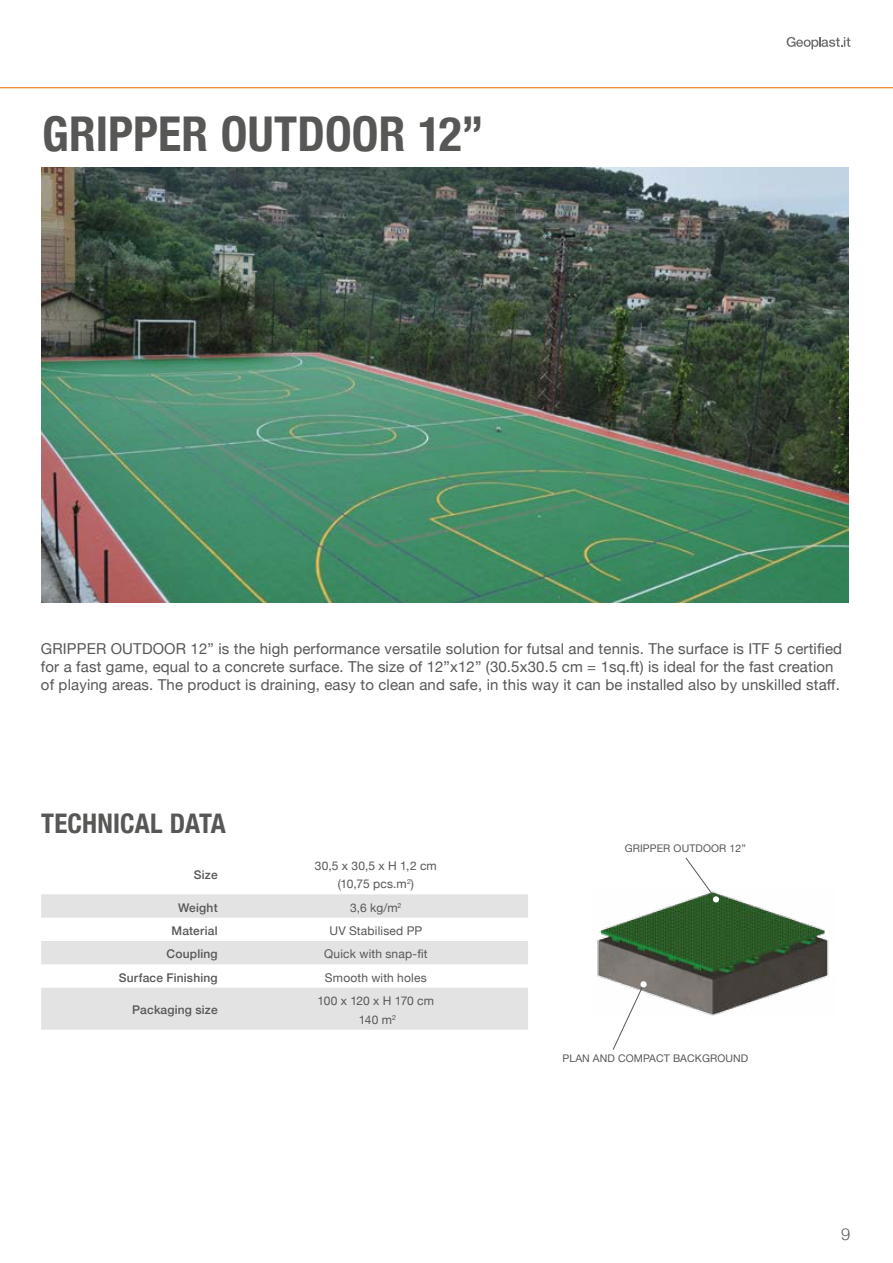
<style>
.page{position:relative;width:893px;height:1263px;background:#fff}
.page>*{position:absolute;margin:0;border:0;box-sizing:border-box;transform-origin:0 0}
.t1{font:700 condensed 48px "Helvetica Neue";letter-spacing:.005em;color:#575756}
.t2{font:700 condensed 27px "Helvetica Neue";letter-spacing:.005em;color:#575756}
.t3{font:300 16.5px "Helvetica Neue";color:#575756}
.t4{font:15px/18px "Helvetica Neue";letter-spacing:.01em;color:#575756}
.t5{font:12px/18.6px "Helvetica Neue";letter-spacing:.015em;color:#575756;text-align:center}
.t6{font:500 12px "Helvetica Neue";letter-spacing:.015em;color:#575756}
.t7{font:12px/18.6px "Helvetica Neue";letter-spacing:-.01em;color:#575756;text-align:center}
.t8{font:10.5px "Helvetica Neue";letter-spacing:.01em;color:#575756}
</style>
<div class="page">
<img style="left:41px;top:168px;width:807px;height:435px">
<svg style="left:41px;top:894px;width:487px;height:136px;fill:#e3e3e3"></svg>
<img style="left:592px;top:893px;width:237px;height:123px">
<svg style="left:612px;top:983px;width:33px;height:67px"></svg>
<div style="left:640px;top:981px;width:7px;height:6px;background:#fff;border-radius:50%"></div>
<svg style="left:685px;top:857px;width:34px;height:45px"></svg>
<svg style="left:787px;top:37px;width:63px;height:12px"></svg>
<hr style="left:0;top:87px;width:893px;height:1px;background:#ec7c01">
<h1 class="t1" style="left:42px;top:94px;width:443px">GRIPPER OUTDOOR 12”</h1>
<p class="t4" style="left:41px;top:641px;width:803px">GRIPPER OUTDOOR 12” is the high performance versatile solution for futsal and tennis. The surface is ITF 5 certified for a fast game, equal to a concrete surface. The size of 12”x12” (30.5x30.5 cm = 1sq.ft) is ideal for the fast creation of playing areas. The product is draining, easy to clean and safe, in this way it can be installed also by unskilled staff.</p>
<h2 class="t2" style="left:41px;top:801px;width:186px">TECHNICAL DATA</h2>
<p class="t6" style="left:194px;top:865px;width:25px">Size</p>
<p class="t5" style="left:315px;top:857px;width:123px">30,5 x 30,5 x H 1,2 cm (10,75 pcs.m<sup>2</sup>)</p>
<p class="t6" style="left:178px;top:898px;width:41px">Weight</p>
<p class="t5" style="left:350px;top:899px;width:53px">3,6 kg/m<sup>2</sup></p>
<p class="t6" style="left:171px;top:921px;width:48px">Material</p>
<p class="t5" style="left:329px;top:922px;width:94px">UV Stabilised PP</p>
<p class="t6" style="left:167px;top:944px;width:53px">Coupling</p>
<p class="t5" style="left:324px;top:945px;width:105px">Quick with snap-fit</p>
<p class="t6" style="left:119px;top:968px;width:100px">Surface Finishing</p>
<p class="t5" style="left:325px;top:969px;width:103px">Smooth with holes</p>
<p class="t6" style="left:132px;top:1000px;width:87px">Packaging size</p>
<p class="t7" style="left:318px;top:992px;width:118px">100 x 120 x H 170 cm<br>140 m<sup>2</sup></p>
<p class="t8" style="left:625px;top:841px;width:123px">GRIPPER OUTDOOR 12”</p>
<p class="t8" style="left:562px;top:1050px;width:187px">PLAN AND COMPACT BACKGROUND</p>
<p class="t3" style="left:841px;top:1220px;width:11px">9</p>
</div>
